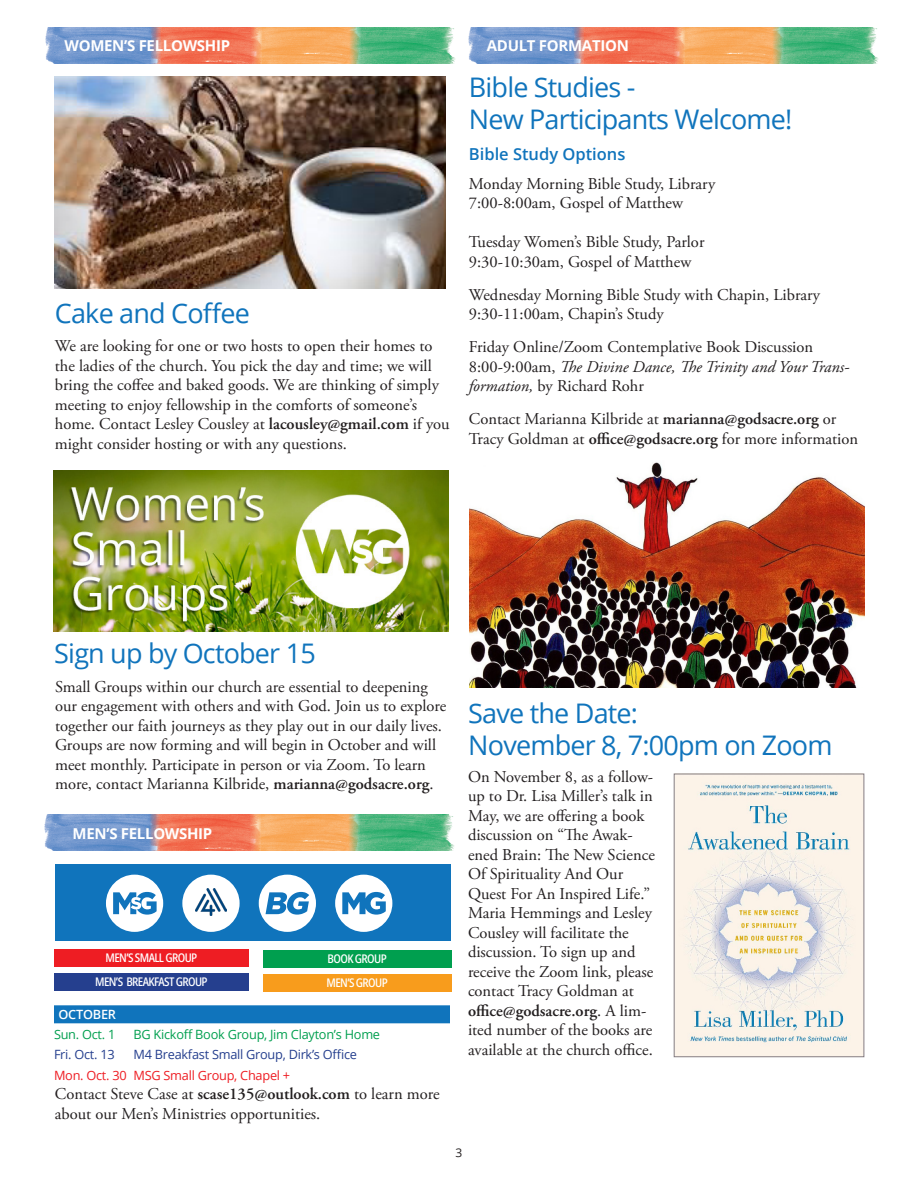
<style>
.page{position:relative;width:918px;height:1188px;background:#fff}
.page>*{position:absolute;margin:0;border:0;box-sizing:border-box;transform-origin:0 0}
._10_Head{font:27px/31.5px "Open Sans";letter-spacing:-.03em;color:#1074bc}
._50_Body{font:16.5px/19.5px "Adobe Garamond Pro";color:#231f20}
._10_Head-2{font:600 16.5px "Open Sans";color:#1074bc}
._00_Section_Title{font:700 15px "Open Sans";letter-spacing:-.02em;color:#fff}
.Body_BM{font:12.75px "Open Sans";letter-spacing:-.02em;color:#009f4f}
.Body_BM-2{font:12.75px "Open Sans";letter-spacing:-.02em;color:#253f8e}
.Body_BM-3{font:12.75px "Open Sans";letter-spacing:-.02em;color:#ee1d23}
.Month{font:600 12.75px "Open Sans";letter-spacing:-.02em;color:#fff}
.t1{font:500 condensed 12px "Noto Sans";letter-spacing:-.05em;color:#fff}
._50_Body-2{font:12px "Open Sans";color:#231f20}
.s1{font-weight:600}
.s2{font-style:italic}
</style>
<div class="page">
<img style="left:783px;top:27px;width:95px;height:36px">
<img style="left:685px;top:27px;width:98px;height:36px">
<img style="left:584px;top:27px;width:101px;height:36px">
<img style="left:468px;top:27px;width:116px;height:36px">
<img style="left:469px;top:462px;width:396px;height:225px">
<img style="left:53px;top:470px;width:395px;height:162px">
<img style="left:676px;top:776px;width:186px;height:279px">
<div style="left:674px;top:774px;width:190px;height:283px;border:1px solid #857d82"></div>
<img style="left:360px;top:27px;width:95px;height:36px">
<img style="left:262px;top:27px;width:98px;height:36px">
<img style="left:160px;top:27px;width:102px;height:36px">
<img style="left:45px;top:27px;width:115px;height:36px">
<img style="left:54px;top:77px;width:392px;height:211px">
<img style="left:359px;top:815px;width:95px;height:36px">
<img style="left:261px;top:815px;width:98px;height:36px">
<img style="left:160px;top:815px;width:101px;height:36px">
<img style="left:44px;top:815px;width:116px;height:36px">
<div style="left:54px;top:973px;width:195px;height:18px;background:#253f8e"></div>
<div style="left:54px;top:949px;width:195px;height:18px;background:#ee1d23"></div>
<div style="left:54px;top:1005px;width:396px;height:18px;background:#1074bc"></div>
<div style="left:55px;top:864px;width:396px;height:77px;background:#1074bc"></div>
<div style="left:106px;top:875px;width:57px;height:57px;background:#fff;border-radius:50%"></div>
<svg style="left:113px;top:892px;width:44px;height:23px"></svg>
<svg style="left:259px;top:875px;width:57px;height:57px"></svg>
<div style="left:182px;top:875px;width:58px;height:57px;background:#fff;border-radius:50%"></div>
<img style="left:195px;top:889px;width:32px;height:27px">
<svg style="left:335px;top:875px;width:57px;height:57px"></svg>
<div style="left:263px;top:974px;width:189px;height:18px;background:#f89c1c"></div>
<div style="left:263px;top:950px;width:189px;height:18px;background:#009f4f"></div>
<p class="_00_Section_Title" style="left:64px;top:35px;width:167px">WOMEN’S FELLOWSHIP</p>
<p class="_10_Head" style="left:55px;top:296px;width:196px">Cake and Coffee</p>
<p class="_50_Body" style="left:55px;top:337px;width:396px">We are looking for one or two hosts to open their homes to the ladies of the church. You pick the day and time; we will bring the coffee and baked goods. We are thinking of simply meeting to enjoy fellowship in the comforts of someone’s home. Contact Lesley Cousley at <span class="s1">lacousley@gmail.com</span> if you might consider hosting or with any questions.</p>
<p class="_00_Section_Title" style="left:487px;top:35px;width:144px">ADULT FORMATION</p>
<p class="_10_Head" style="left:469px;top:71px;width:325px">Bible Studies -<br>New Participants Welcome!</p>
<p class="_10_Head-2" style="left:469px;top:143px;width:158px">Bible Study Options</p>
<p class="_50_Body" style="left:469px;top:174px;width:248px">Monday Morning Bible Study, Library<br>7:00-8:00am, Gospel of Matthew</p>
<p class="_50_Body" style="left:469px;top:233px;width:237px">Tuesday Women’s Bible Study, Parlor<br>9:30-10:30am, Gospel of Matthew</p>
<p class="_50_Body" style="left:469px;top:285px;width:353px">Wednesday Morning Bible Study with Chapin, Library<br>9:30-11:00am, Chapin’s Study</p>
<p class="_50_Body" style="left:469px;top:338px;width:382px">Friday Online/Zoom Contemplative Book Discussion<br>8:00-9:00am, <span class="s2">The Divine Dance, The Trinity and Your Trans&shy;formation,</span> by Richard Rohr</p>
<p class="_50_Body" style="left:469px;top:410px;width:391px">Contact Marianna Kilbride at <span class="s1">marianna@godsacre.org</span> or<br>Tracy Goldman at <span class="s1">office@godsacre.org</span> for more information</p>
<p class="_10_Head" style="left:54px;top:637px;width:263px">Sign up by October 15</p>
<p class="_50_Body" style="left:55px;top:678px;width:393px">Small Groups within our church are essential to deepening our engagement with others and with God. Join us to explore together our faith journeys as they play out in our daily lives.<br>Groups are now forming and will begin in October and will meet monthly. Participate in person or via Zoom. To learn more, contact Marianna Kilbride, <span class="s1">marianna@godsacre.org</span>.</p>
<p class="_00_Section_Title" style="left:73px;top:823px;width:141px">MEN’S FELLOWSHIP</p>
<p class="t1" style="left:106px;top:949px;width:93px">MEN’S SMALL GROUP</p>
<p class="t1" style="left:95px;top:973px;width:114px">MEN’S BREAKFAST GROUP</p>
<p class="t1" style="left:328px;top:950px;width:61px">BOOK GROUP</p>
<p class="t1" style="left:327px;top:974px;width:63px">MEN’S GROUP</p>
<p class="Month" style="left:58px;top:1005px;width:59px">OCTOBER</p>
<p class="Body_BM" style="left:54px;top:1026px;width:63px">Sun. Oct. 1</p>
<p class="Body_BM" style="left:133px;top:1026px;width:248px">BG Kickoff Book Group, Jim Clayton’s Home</p>
<p class="Body_BM-2" style="left:54px;top:1046px;width:62px">Fri. Oct. 13</p>
<p class="Body_BM-2" style="left:133px;top:1046px;width:225px">M4 Breakfast Small Group, Dirk’s Office</p>
<p class="Body_BM-3" style="left:54px;top:1066px;width:238px">Mon. Oct. 30 MSG Small Group, Chapel +</p>
<p class="_50_Body" style="left:55px;top:1085px;width:386px">Contact Steve Case at <span class="s1">scase135@outlook.com</span> to learn more about our Men’s Ministries opportunities.</p>
<p class="_10_Head" style="left:468px;top:697px;width:366px">Save the Date:<br>November 8, 7:00pm on Zoom</p>
<p class="_50_Body" style="left:468px;top:767px;width:188px">On November 8, as a follow&shy;up to Dr. Lisa Miller’s talk in<br>May, we are offering a book discussion on “The Awak&shy;ened Brain: The New Science<br>Of Spirituality And Our<br>Quest For An Inspired Life.”<br>Maria Hemmings and Lesley<br>Cousley will facilitate the discussion. To sign up and receive the Zoom link, please contact Tracy Goldman at <span class="s1">office@godsacre.org</span>. A lim&shy;ited number of the books are available at the church office.</p>
<p class="_50_Body-2" style="left:456px;top:1144px;width:8px">3</p>
</div>
